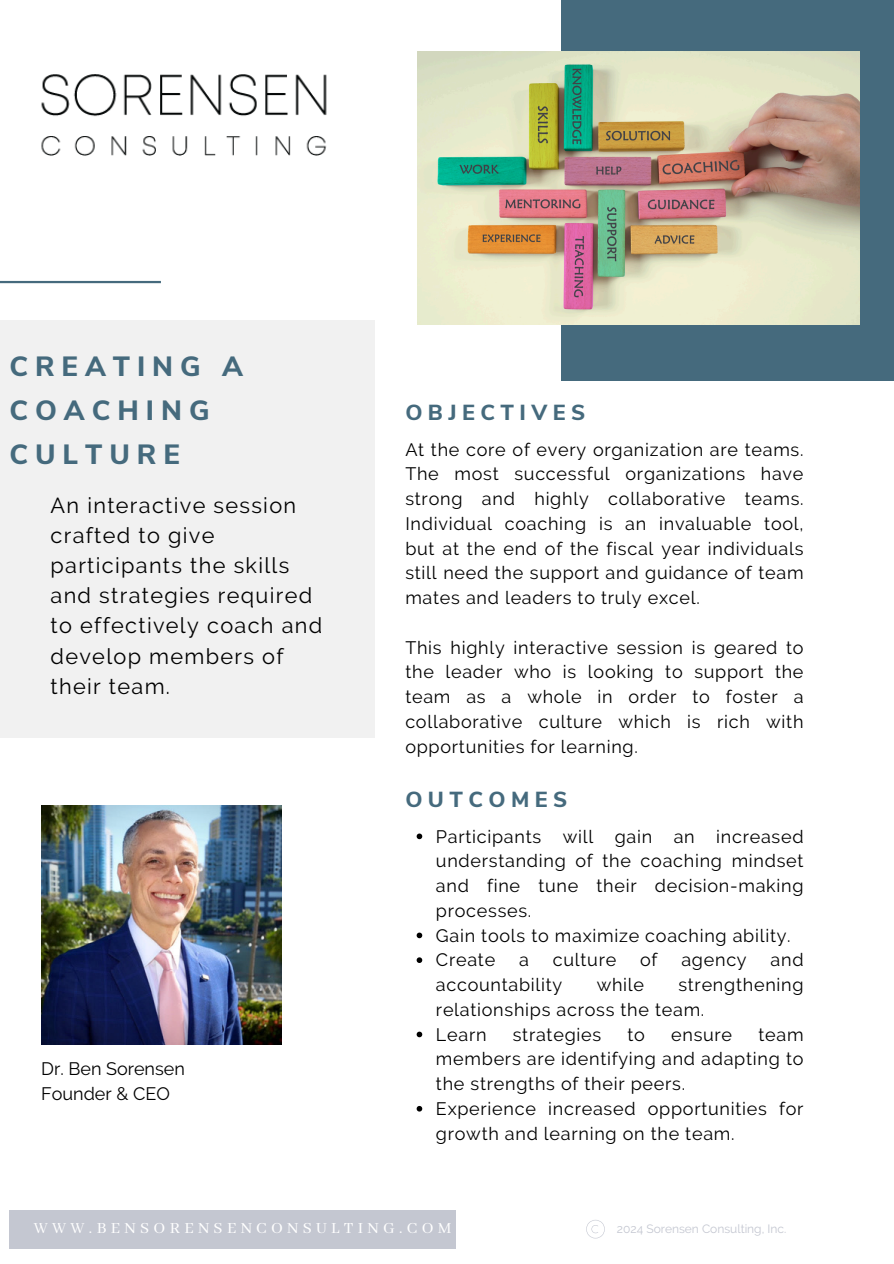
<style>
.page{position:relative;width:894px;height:1264px;background:#fff}
.page>*{position:absolute;margin:0;border:0;box-sizing:border-box;transform-origin:0 0}
.t1{font:800 27.75px/43.8px "Nunito Sans";letter-spacing:.25em;color:#456a7d}
.t2{font:21.75px/30.2px "Raleway";letter-spacing:.06em;color:#000}
.t3{font:800 21.75px "Nunito Sans";letter-spacing:.25em;color:#456a7d}
.t4{font:18px/24.8px "Raleway";letter-spacing:.04em;color:#000;text-align:justify}
.t5{font:18px/24.8px "Raleway";color:#000}
.t6{font:17.25px "Abhaya Libre";letter-spacing:.25em;color:#fff}
.t7{font:12px "Raleway";color:#c4c7d1}
</style>
<div class="page">
<div style="left:561px;top:0;width:332px;height:380px;background:#456a7d"></div>
<div style="left:0;top:320px;width:375px;height:417px;background:#f1f1f1"></div>
<hr style="left:0;top:281px;width:161px;height:2px;background:#456a7d">
<img style="left:41px;top:74px;width:286px;height:82px">
<div style="left:9px;top:1210px;width:447px;height:38px;background:#c4c7d1"></div>
<img style="left:418px;top:51px;width:441px;height:274px">
<img style="left:41px;top:805px;width:240px;height:239px">
<svg style="left:586px;top:1220px;width:18px;height:18px"></svg>
<svg style="left:416px;top:833px;width:6px;height:6px"></svg>
<svg style="left:416px;top:932px;width:6px;height:6px"></svg>
<svg style="left:416px;top:957px;width:6px;height:6px"></svg>
<svg style="left:416px;top:1031px;width:6px;height:6px"></svg>
<svg style="left:416px;top:1105px;width:6px;height:6px"></svg>
<p class="t1" style="left:9px;top:345px;width:235px">CREATING A<br>COACHING<br>CULTURE</p>
<h2 class="t2" style="left:51px;top:490px;width:273px">An interactive session crafted to give participants the skills and strategies required to effectively coach and develop members of their team.</h2>
<p class="t5" style="left:41px;top:1056px;width:145px">Dr. Ben Sorensen<br>Founder &amp; CEO</p>
<h5 class="t3" style="left:405px;top:398px;width:181px">OBJECTIVES</h5>
<p class="t4" style="left:405px;top:437px;width:399px">At the core of every organization are teams.<br>The most successful organizations have strong and highly collaborative teams.<br>Individual coaching is an invaluable tool, but at the end of the fiscal year individuals still need the support and guidance of team mates and leaders to truly excel.</p>
<p class="t4" style="left:405px;top:635px;width:399px">This highly interactive session is geared to the leader who is looking to support the team as a whole in order to foster a collaborative culture which is rich with opportunities for learning.</p>
<p class="t3" style="left:405px;top:784px;width:163px">OUTCOMES</p>
<p class="t4" style="left:436px;top:823px;width:369px">Participants will gain an increased understanding of the coaching mindset and fine tune their decision-making processes.</p>
<h1 class="t4" style="left:436px;top:922px;width:356px">Gain tools to maximize coaching ability.</h1>
<h3 class="t4" style="left:436px;top:947px;width:61px">Create</h3>
<h3 class="t4" style="left:519px;top:947px;width:11px">a</h3>
<h3 class="t4" style="left:552px;top:947px;width:65px">culture</h3>
<h3 class="t4" style="left:640px;top:947px;width:19px">of</h3>
<h3 class="t4" style="left:681px;top:947px;width:67px">agency</h3>
<h3 class="t4" style="left:770px;top:947px;width:34px">and</h3>
<h3 class="t4" style="left:436px;top:972px;width:128px">accountability</h3>
<h3 class="t4" style="left:596px;top:972px;width:49px">while</h3>
<h3 class="t4" style="left:436px;top:972px;width:369px;text-indent:242px">strengthening relationships across the team.</h3>
<p class="t4" style="left:436px;top:1021px;width:52px">Learn</p>
<p class="t4" style="left:512px;top:1021px;width:90px">strategies</p>
<p class="t4" style="left:627px;top:1021px;width:19px">to</p>
<p class="t4" style="left:671px;top:1021px;width:63px">ensure</p>
<p class="t4" style="left:436px;top:1021px;width:369px;text-indent:322px">team members are identifying and adapting to the strengths of their peers.</p>
<h2 class="t4" style="left:436px;top:1096px;width:369px">Experience increased opportunities for growth and learning on the team.</h2>
<p class="t6" style="left:34px;top:1218px;width:419px">WWW.BENSORENSENCONSULTING.COM</p>
<p class="t7" style="left:616px;top:1221px;width:171px">2024 Sorensen Consulting, Inc.</p>
</div>
